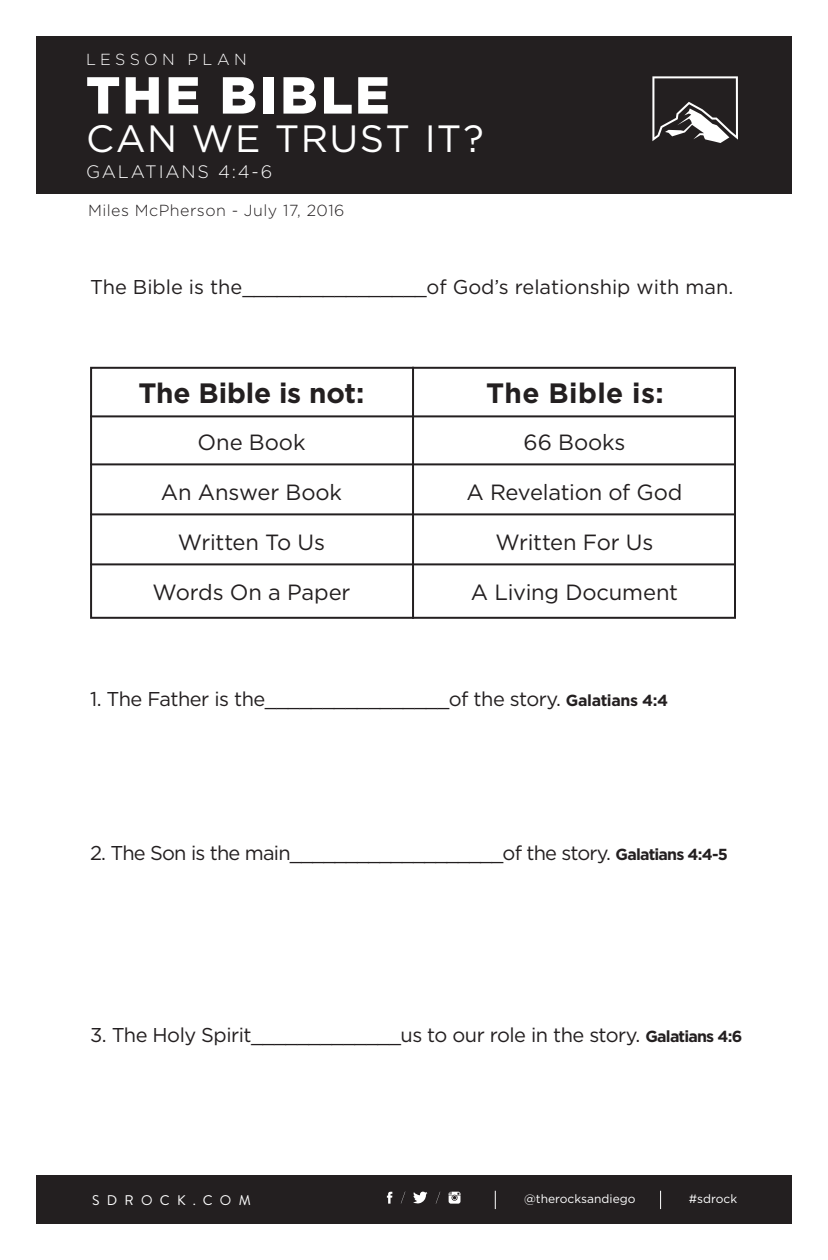
<style>
.page{position:relative;width:828px;height:1260px;background:#fff}
.page>*{position:absolute;margin:0;border:0;box-sizing:border-box;transform-origin:0 0}
.Copy_Text{font:900 52px "Gotham HTF";letter-spacing:.06em;color:#fff}
.Copy_Text-2{font:38px "Gotham HTF";letter-spacing:.035em;color:#fff}
.Copy_Text-3{font:700 28px "Gotham HTF";letter-spacing:-.005em;color:#231f20}
.Copy_Text-4{font:22px "Gotham HTF";letter-spacing:-.005em;color:#231f20}
.t1{font:20px "Gotham HTF";letter-spacing:-.025em;color:#231f20}
.t2{font:20px "Gotham HTF";color:#231f20}
.t3{font:300 18px "Gotham HTF";letter-spacing:.1em;color:#fff}
.t4{font:300 16px "Gotham HTF";letter-spacing:.03em;color:#231f20}
.Copy_Text-5{font:300 16px "Gotham HTF";letter-spacing:.27em;color:#fff}
.t5{font:14px "Brandon Grotesque";letter-spacing:.52em;color:#fff}
.t6{font:12px "Gotham HTF";color:#fff}
.s1{font-weight:700;font-size:16px}
</style>
<div class="page">
<div style="left:36px;top:36px;width:756px;height:157px;background:#231f20"></div>
<div style="left:36px;top:1176px;width:756px;height:48px;background:#231f20"></div>
<svg style="left:652px;top:76px;width:86px;height:67px"></svg>
<svg style="left:495px;top:1191px;width:1px;height:18px"></svg>
<svg style="left:660px;top:1191px;width:1px;height:18px"></svg>
<svg style="left:413px;top:1191px;width:14px;height:13px"></svg>
<svg style="left:387px;top:1192px;width:5px;height:12px"></svg>
<svg style="left:449px;top:1192px;width:12px;height:12px"></svg>
<svg style="left:401px;top:1192px;width:4px;height:11px"></svg>
<svg style="left:436px;top:1192px;width:4px;height:12px"></svg>
<div style="left:90px;top:367px;width:646px;height:252px;border:2px solid #231f20"></div>
<hr style="left:412px;top:367px;width:2px;height:252px;background:#231f20">
<hr style="left:90px;top:415px;width:646px;height:2px;background:#231f20">
<hr style="left:90px;top:463px;width:646px;height:2px;background:#231f20">
<hr style="left:90px;top:513px;width:646px;height:2px;background:#231f20">
<hr style="left:90px;top:563px;width:646px;height:2px;background:#231f20">
<p class="Copy_Text-5" style="left:86px;top:50px;width:162px">LESSON PLAN</p>
<p class="Copy_Text" style="left:86px;top:65px;width:305px">THE BIBLE</p>
<p class="Copy_Text-2" style="left:86px;top:117px;width:399px">CAN WE TRUST IT?</p>
<p class="t3" style="left:86px;top:162px;width:188px">GALATIANS 4:4-6</p>
<p class="t4" style="left:88px;top:202px;width:258px">Miles McPherson - July 17, 2016</p>
<p class="t2" style="left:90px;top:276px;width:645px">The Bible is the________________of God’s relationship with man.</p>
<p class="Copy_Text-3" style="left:139px;top:377px;width:227px">The Bible is not:</p>
<p class="Copy_Text-4" style="left:198px;top:430px;width:109px">One Book</p>
<p class="Copy_Text-4" style="left:161px;top:480px;width:183px">An Answer Book</p>
<p class="Copy_Text-4" style="left:178px;top:530px;width:149px">Written To Us</p>
<p class="Copy_Text-4" style="left:153px;top:580px;width:199px">Words On a Paper</p>
<p class="Copy_Text-3" style="left:486px;top:377px;width:179px">The Bible is:</p>
<p class="Copy_Text-4" style="left:523px;top:430px;width:104px">66 Books</p>
<p class="Copy_Text-4" style="left:466px;top:480px;width:218px">A Revelation of God</p>
<p class="Copy_Text-4" style="left:496px;top:530px;width:159px">Written For Us</p>
<p class="Copy_Text-4" style="left:471px;top:580px;width:209px">A Living Document</p>
<p class="t1" style="left:90px;top:688px;width:579px">1. The Father is the________________of the story. <span class="s1">Galatians 4:4</span></p>
<p class="t1" style="left:90px;top:842px;width:639px">2. The Son is the main___________________of the story. <span class="s1">Galatians 4:4-5</span></p>
<p class="t1" style="left:90px;top:1024px;width:654px">3. The Holy Spirit_____________us to our role in the story. <span class="s1">Galatians 4:6</span></p>
<p class="t5" style="left:92px;top:1191px;width:160px">SDROCK.COM</p>
<p class="t6" style="left:524px;top:1193px;width:113px">@therocksandiego</p>
<p class="t6" style="left:689px;top:1192px;width:50px">#sdrock</p>
</div>
